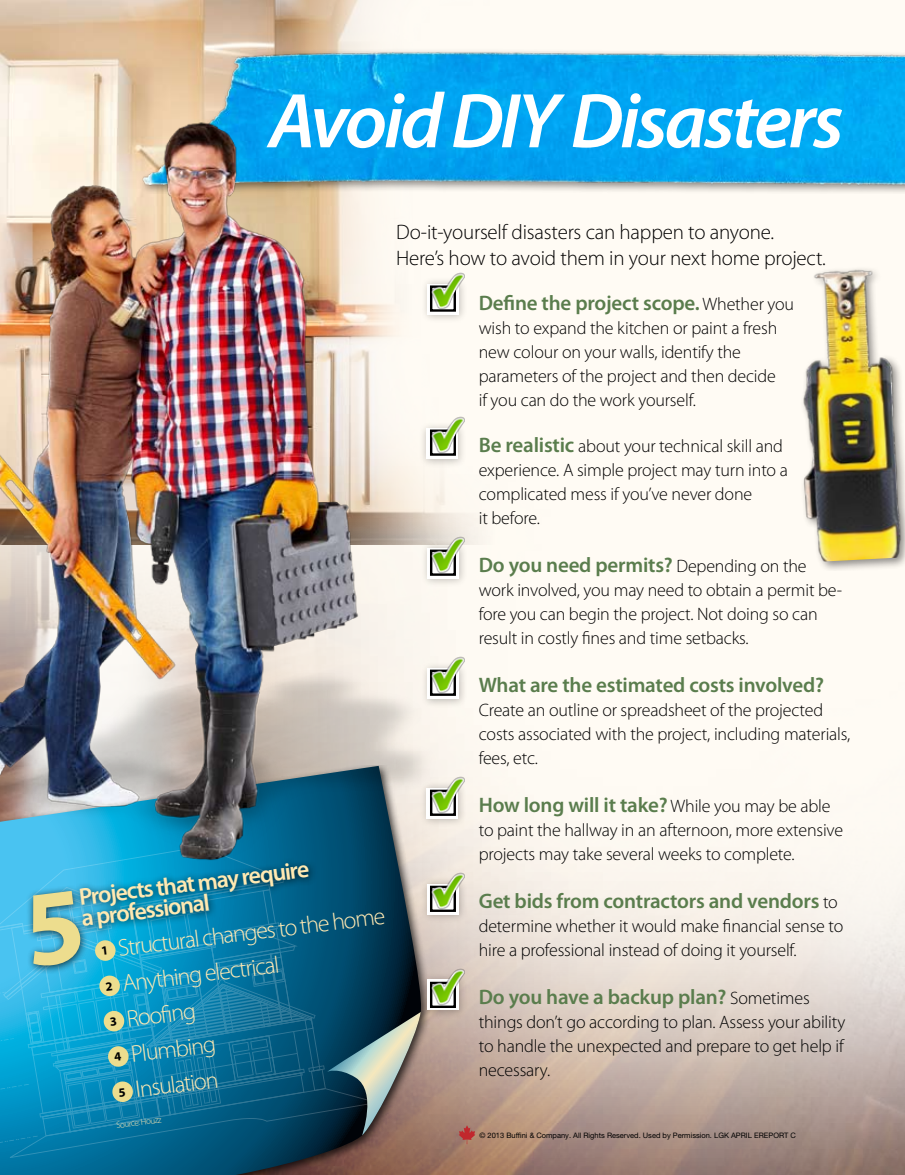
<style>
.page{position:relative;width:905px;height:1175px;background:#fff}
.page>*{position:absolute;margin:0;border:0;box-sizing:border-box;transform-origin:0 0}
.t1{font:italic 600 78.3px "Myriad Pro";letter-spacing:-.04em;color:#fff}
.t2{font:300 24px/35.5px "Myriad Pro";color:#ffe9b2}
.t3{font:600 24px/21px "Myriad Pro";color:#ffe9b2}
.t4{font:600 21px "Myriad Pro";letter-spacing:-.01em;color:#5a7d4d}
.t5{font:300 21px/25.2px "Myriad Pro";letter-spacing:-.01em;color:#000}
.t6{font:300 18px/24px "Myriad Pro";letter-spacing:-.01em;color:#000}
.t7{font:300 9px "Myriad Pro";color:#ffe9b2}
.t8{font:7.5px "Helvetica Neue";color:#000}
.s1{font-weight:700;font-size:12.6px;color:#000}
.s2{font-weight:300;font-size:18px;color:#000}
.s3{font-weight:600;font-size:21px;color:#5a7d4d}
</style>
<div class="page">
<div style="left:0;top:0;width:904px;height:1174px;background:#fffbf4"></div>
<img style="left:432px;top:544px;width:472px;height:630px">
<div style="left:797px;top:264px;width:107px;height:307px;background:#000;opacity:.45"></div>
<img style="left:782px;top:264px;width:122px;height:298px">
<img style="left:0;top:0;width:476px;height:544px">
<img style="left:31px;top:22px;width:873px;height:173px">
<svg style="left:0;top:924px;width:423px;height:250px;background:#2e5a6e"></svg>
<img style="left:0;top:76px;width:442px;height:800px">
<div style="left:420px;top:276px;width:48px;height:48px;background:#000;opacity:.25"></div>
<div style="left:427px;top:284px;width:31px;height:30px;background:#fff"></div>
<div style="left:418px;top:421px;width:49px;height:47px;background:#000;opacity:.25"></div>
<div style="left:426px;top:428px;width:31px;height:31px;background:#fff"></div>
<div style="left:420px;top:540px;width:48px;height:48px;background:#000;opacity:.25"></div>
<div style="left:427px;top:547px;width:31px;height:31px;background:#fff"></div>
<div style="left:420px;top:661px;width:48px;height:48px;background:#000;opacity:.25"></div>
<div style="left:427px;top:668px;width:31px;height:31px;background:#fff"></div>
<div style="left:419px;top:780px;width:48px;height:48px;background:#000;opacity:.25"></div>
<div style="left:426px;top:788px;width:31px;height:30px;background:#fff"></div>
<div style="left:420px;top:876px;width:48px;height:48px;background:#000;opacity:.25"></div>
<div style="left:427px;top:883px;width:31px;height:31px;background:#fff"></div>
<div style="left:420px;top:972px;width:48px;height:47px;background:#000;opacity:.25"></div>
<div style="left:427px;top:979px;width:31px;height:31px;background:#fff"></div>
<img style="left:430px;top:270px;width:35px;height:42px">
<img style="left:430px;top:414px;width:35px;height:42px">
<img style="left:430px;top:534px;width:35px;height:42px">
<img style="left:430px;top:654px;width:35px;height:42px">
<img style="left:430px;top:774px;width:35px;height:42px">
<img style="left:430px;top:870px;width:35px;height:42px">
<img style="left:430px;top:966px;width:35px;height:42px">
<svg style="left:458px;top:1125px;width:17px;height:19px"></svg>
<svg style="left:0;top:846px;width:421px;height:312px;background:#1d799b"></svg>
<h1 class="t1" style="left:268px;top:71px;width:576px">Avoid DIY Disasters</h1>
<h2 class="t3" style="left:78px;top:886px;width:233px;rotate:-7deg">Projects that may require a professional</h2>
<h2 class="t2" style="left:99px;top:932px;width:287px;rotate:-7deg"><span class="s1">1</span> Structural changes to the home<br><span class="s1">2</span> Anything electrical<br><span class="s1">3</span> Roofi ng<br><span class="s1">4</span> Plumbing<br><span class="s1">5</span> Insulation</h2>
<p class="t7" style="left:116px;top:1119px;width:47px;rotate:-7deg">Source: Houzz</p>
<p class="t5" style="left:396px;top:219px;width:431px">Do-it-yourself disasters can happen to anyone.<br>Here’s how to avoid them in your next home project.</p>
<p class="t4" style="left:478px;top:289px;width:317px">Define the project scope. <span class="s2">Whether you</span></p>
<p class="t6" style="left:478px;top:315px;width:300px">wish to expand the kitchen or paint a fresh new colour on your walls, identify the parameters of the project and then decide if you can do the work yourself.</p>
<p class="t6" style="left:478px;top:434px;width:311px"><span class="s3">Be realistic</span> about your technical skill and experience. A simple project may turn into a complicated mess if you’ve never done<br>it before.</p>
<p class="t4" style="left:478px;top:552px;width:329px">Do you need permits? <span class="s2">Depending on the</span></p>
<p class="t6" style="left:479px;top:578px;width:365px">work involved, you may need to obtain a permit be&shy;fore you can begin the project. Not doing so can result in costly fines and time setbacks.</p>
<p class="t4" style="left:478px;top:672px;width:347px">What are the estimated costs involved?</p>
<p class="t6" style="left:478px;top:698px;width:373px">Create an outline or spreadsheet of the projected costs associated with the project, including materials, fees, etc.</p>
<p class="t4" style="left:478px;top:792px;width:353px">How long will it take? <span class="s2">While you may be able</span></p>
<p class="t6" style="left:478px;top:818px;width:366px">to paint the hallway in an afternoon, more extensive projects may take several weeks to complete.</p>
<p class="t4" style="left:478px;top:888px;width:360px">Get bids from contractors and vendors <span class="s2">to</span></p>
<p class="t6" style="left:478px;top:914px;width:366px">determine whether it would make financial sense to hire a professional instead of doing it yourself.</p>
<p class="t4" style="left:478px;top:984px;width:332px">Do you have a backup plan? <span class="s2">Sometimes</span></p>
<p class="t6" style="left:479px;top:1010px;width:368px;text-align:justify">things don’t go according to plan. Assess your ability to handle the unexpected and prepare to get help if necessary.</p>
<p class="t8" style="left:479px;top:1130px;width:318px">© 2013 Buffini &amp; Company. All Rights Reserved. Used by Permission. LGK APRIL EREPORT C</p>
</div>
